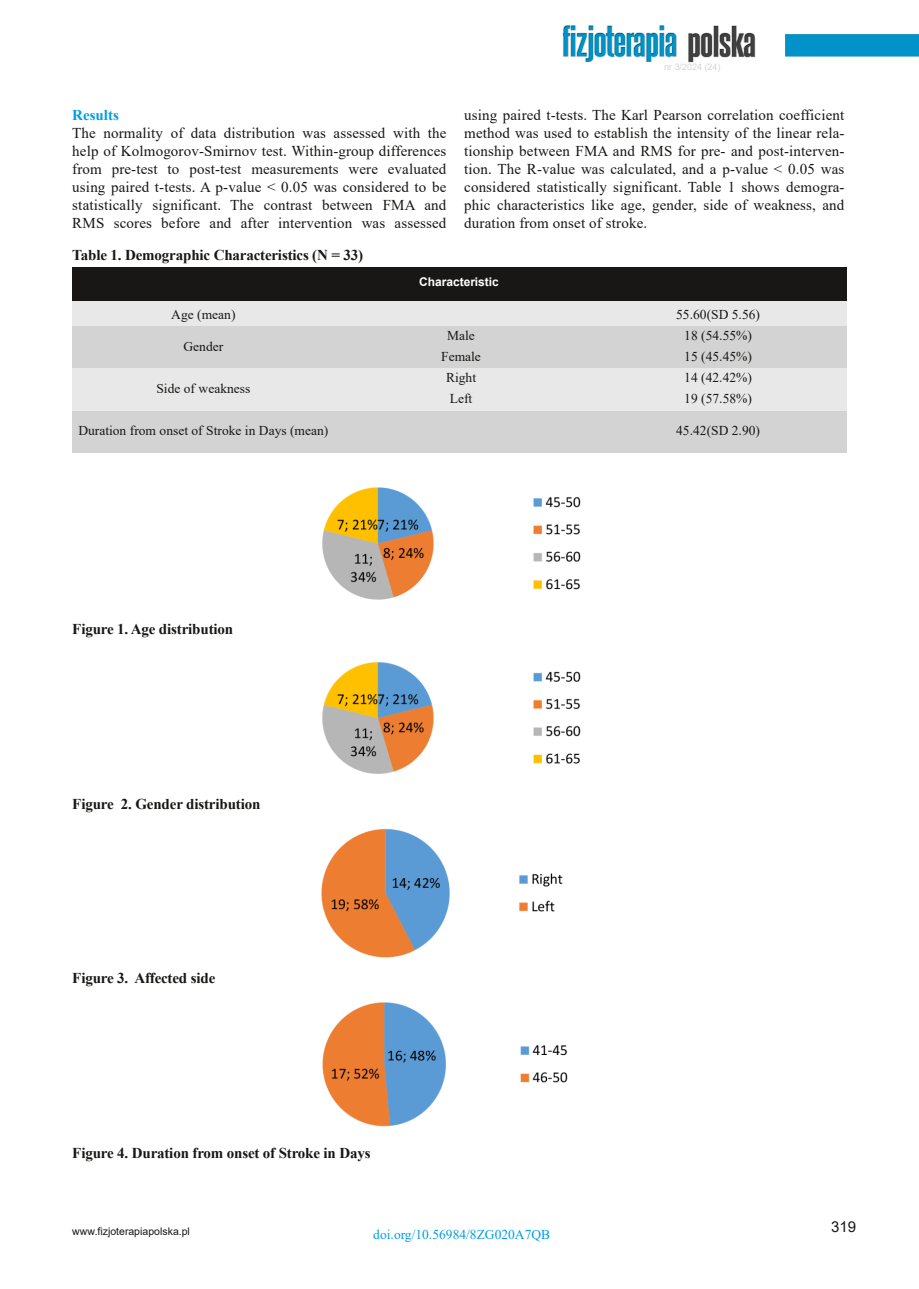
<style>
.page{position:relative;width:919px;height:1289px;background:#fff}
.page>*{position:absolute;margin:0;border:0;box-sizing:border-box;transform-origin:0 0}
.t1{font:15px/18px "Times New Roman";letter-spacing:.01em;color:#181715;text-align:justify}
.t2{font:700 15px "Times New Roman";letter-spacing:-.01em;color:#181715}
.t3{font:700 15px "Times New Roman";color:#009ee3}
.t4{font:15px "Arial";color:#181715}
.t5{font:13.5px/21px "Times New Roman";color:#181715;text-align:center}
.t6{font:13.5px "Times New Roman";color:#009ee3}
.t7{font:700 12px "Arial";color:#fff}
.t8{font:10.5px "Arial";color:#181715}
.t9{font:9px "Arial";letter-spacing:-.005em;color:rgb(111 110 110/.3)}
</style>
<div class="page">
<img style="left:562px;top:25px;width:356px;height:38px">
<div style="left:72px;top:292px;width:774px;height:161px;background:#e8e8e8"></div>
<div style="left:72px;top:267px;width:774px;height:34px;background:#181715"></div>
<div style="left:72px;top:326px;width:774px;height:42px;background:#d3d3d3"></div>
<div style="left:72px;top:411px;width:774px;height:42px;background:#d3d3d3"></div>
<img style="left:322px;top:487px;width:259px;height:113px">
<img style="left:322px;top:661px;width:259px;height:113px">
<img style="left:321px;top:828px;width:242px;height:130px">
<img style="left:322px;top:1002px;width:246px;height:125px">
<p class="t3" style="left:72px;top:106px;width:48px">Results</p>
<p class="t1" style="left:72px;top:124px;width:375px">The normality of data distribution was assessed with the help of Kolmogorov-Smirnov test. Within-group differences from pre-test to post-test measurements were evaluated using paired t-tests. A p-value &lt; 0.05 was considered to be statistically significant. The contrast between FMA and RMS scores before and after intervention was assessed</p>
<p class="t2" style="left:72px;top:246px;width:292px">Table 1. Demographic Characteristics (N = 33)</p>
<p class="t9" style="left:664px;top:62px;width:58px">nr 3/2024 (24)</p>
<p class="t1" style="left:464px;top:106px;width:381px">using paired t-tests. The Karl Pearson correlation coefficient method was used to establish the intensity of the linear rela‐ tionship between FMA and RMS for pre- and post-interven‐ tion. The R-value was calculated, and a p-value &lt; 0.05 was considered statistically significant. Table 1 shows demogra‐ phic characteristics like age, gender, side of weakness, and duration from onset of stroke.</p>
<p class="t5" style="left:171px;top:304px;width:66px">Age (mean)</p>
<p class="t5" style="left:183px;top:336px;width:41px">Gender</p>
<p class="t5" style="left:156px;top:378px;width:95px">Side of weakness</p>
<p class="t5" style="left:78px;top:420px;width:251px">Duration from onset of Stroke in Days (mean)</p>
<p class="t7" style="left:419px;top:275px;width:81px">Characteristic</p>
<p class="t5" style="left:441px;top:325px;width:41px">Male<br>Female<br>Right<br>Left</p>
<p class="t2" style="left:72px;top:621px;width:162px">Figure 1. Age distribution</p>
<p class="t2" style="left:72px;top:795px;width:190px">Figure 2. Gender distribution</p>
<p class="t2" style="left:72px;top:969px;width:144px">Figure 3. Affected side</p>
<p class="t2" style="left:72px;top:1144px;width:300px">Figure 4. Duration from onset of Stroke in Days</p>
<p class="t8" style="left:72px;top:1225px;width:119px">www.fizjoterapiapolska.pl</p>
<p class="t6" style="left:373px;top:1227px;width:178px">doi.org/10.56984/8ZG020A7QB</p>
<p class="t5" style="left:676px;top:304px;width:85px">55.60(SD 5.56)<br>18 (54.55%)<br>15 (45.45%)<br>14 (42.42%)<br>19 (57.58%)</p>
<p class="t5" style="left:676px;top:420px;width:85px">45.42(SD 2.90)</p>
<p class="t4" style="left:831px;top:1218px;width:27px">319</p>
</div>
